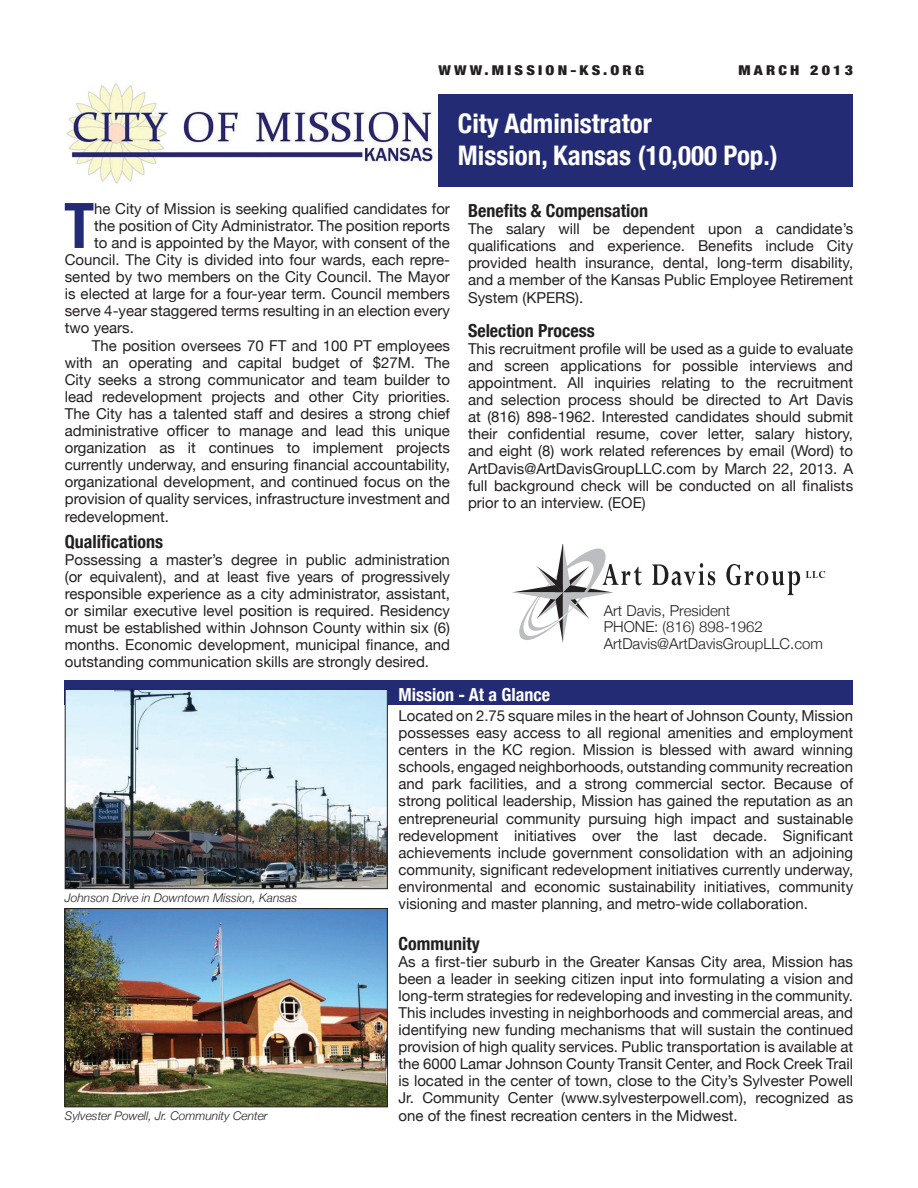
<style>
.page{position:relative;width:918px;height:1188px;background:#fff}
.page>*{position:absolute;margin:0;border:0;box-sizing:border-box;transform-origin:0 0}
.t1{font:700 condensed 62.85px "Helvetica Neue";color:#222b74}
.t2{font:700 condensed 27px/32.4px "Helvetica Neue";color:#fff}
.t3{font:700 condensed 18px "Helvetica Neue";color:#231f20}
.t4{font:700 condensed 18px "Helvetica Neue";color:#fff}
.t5{font:15px/17.1px "Helvetica Neue";color:#231f20;text-align:justify}
.t6{font:300 15px/16.5px "Helvetica Neue";color:#231f20}
.t7{font:900 condensed 13.5px "Helvetica Neue";letter-spacing:.2em;color:#231f20;scale:1.19 1}
.t8{font:italic 300 12px "Helvetica Neue";color:#231f20}
</style>
<div class="page">
<div style="left:65px;top:680px;width:788px;height:25px;background:#222b74"></div>
<div style="left:438px;top:94px;width:415px;height:93px;background:#222b74"></div>
<img style="left:66px;top:82px;width:369px;height:102px">
<svg style="left:806px;top:571px;width:19px;height:7px"></svg>
<svg style="left:512px;top:545px;width:130px;height:98px"></svg>
<svg style="left:652px;top:563px;width:63px;height:22px"></svg>
<svg style="left:726px;top:564px;width:74px;height:31px"></svg>
<img style="left:66px;top:910px;width:320px;height:195px">
<div style="left:64px;top:908px;width:324px;height:199px;border:1px solid #231f20"></div>
<img style="left:67px;top:691px;width:319px;height:196px">
<div style="left:65px;top:689px;width:323px;height:200px;border:1px solid #231f20"></div>
<p class="t7" style="left:438px;top:62px;width:174px">WWW.MISSION-KS.ORG</p>
<p class="t7" style="left:739px;top:62px;width:98px">M ARCH 2013</p>
<h2 class="t2" style="left:458px;top:107px;width:321px">City Administrator<br>Mission, Kansas (10,000 Pop.)</h2>
<h1 class="t1" style="left:64px;top:188px;width:32px">T</h1>
<p class="t5" style="left:94px;top:200px;width:357px">he City of Mission is seeking qualified candidates for</p>
<p class="t5" style="left:94px;top:217px;width:357px">the position of City Administrator. The position reports</p>
<p class="t5" style="left:94px;top:234px;width:357px">to and is appointed by the Mayor, with consent of the</p>
<p class="t5" style="left:65px;top:251px;width:387px">Council. The City is divided into four wards, each repre-</p>
<p class="t5" style="left:65px;top:268px;width:387px">sented by two members on the City Council. The Mayor</p>
<p class="t5" style="left:65px;top:285px;width:387px">is elected at large for a four-year term. Council members</p>
<p class="t5" style="left:65px;top:302px;width:387px">serve 4-year staggered terms resulting in an election every</p>
<p class="t5" style="left:65px;top:319px;width:71px">two years.</p>
<p class="t5" style="left:92px;top:336px;width:360px">The position oversees 70 FT and 100 PT employees</p>
<p class="t5" style="left:65px;top:354px;width:387px">with an operating and capital budget of $27M. The</p>
<p class="t5" style="left:65px;top:371px;width:387px">City seeks a strong communicator and team builder to</p>
<p class="t5" style="left:65px;top:388px;width:387px">lead redevelopment projects and other City priorities.</p>
<p class="t5" style="left:65px;top:405px;width:387px">The City has a talented staff and desires a strong chief</p>
<p class="t5" style="left:65px;top:422px;width:387px">administrative officer to manage and lead this unique</p>
<p class="t5" style="left:65px;top:439px;width:387px">organization as it continues to implement projects</p>
<p class="t5" style="left:65px;top:456px;width:387px">currently underway, and ensuring financial accountability,</p>
<p class="t5" style="left:65px;top:473px;width:387px">organizational development, and continued focus on the</p>
<p class="t5" style="left:65px;top:490px;width:387px">provision of quality services, infrastructure investment and</p>
<p class="t5" style="left:65px;top:507px;width:106px">redevelopment.</p>
<p class="t3" style="left:65px;top:530px;width:100px">Qualifications</p>
<p class="t5" style="left:65px;top:551px;width:387px">Possessing a master’s degree in public administration (or equivalent), and at least five years of progressively responsible experience as a city administrator, assistant, or similar executive level position is required. Residency must be established within Johnson County within six (6) months. Economic development, municipal finance, and outstanding communication skills are strongly desired.</p>
<p class="t3" style="left:468px;top:200px;width:182px">Benefits &amp; Compensation</p>
<p class="t5" style="left:468px;top:220px;width:387px">The salary will be dependent upon a candidate’s qualifications and experience. Benefits include City provided health insurance, dental, long-term disability, and a member of the Kansas Public Employee Retirement System (KPERS).</p>
<p class="t3" style="left:468px;top:319px;width:128px">Selection Process</p>
<p class="t5" style="left:468px;top:340px;width:387px">This recruitment profile will be used as a guide to evaluate and screen applications for possible interviews and appointment. All inquiries relating to the recruitment and selection process should be directed to Art Davis at (816) 898-1962. Interested candidates should submit their confidential resume, cover letter, salary history, and eight (8) work related references by email (Word) to ArtDavis@ArtDavisGroupLLC.com by March 22, 2013. A full background check will be conducted on all finalists prior to an interview. (EOE)</p>
<p class="t6" style="left:604px;top:602px;width:221px">Art Davis, President<br>PHONE: (816) 898-1962<br>ArtDavis@ArtDavisGroupLLC.com</p>
<p class="t8" style="left:65px;top:890px;width:234px">Johnson Drive in Downtown Mission, Kansas</p>
<p class="t8" style="left:65px;top:1109px;width:204px">Sylvester Powell, Jr. Community Center</p>
<p class="t4" style="left:399px;top:684px;width:153px">Mission - At a Glance</p>
<p class="t5" style="left:399px;top:707px;width:456px">Located on 2.75 square miles in the heart of Johnson County, Mission possesses easy access to all regional amenities and employment centers in the KC region. Mission is blessed with award winning schools, engaged neighborhoods, outstanding community recreation and park facilities, and a strong commercial sector. Because of strong political leadership, Mission has gained the reputation as an entrepreneurial community pursuing high impact and sustainable redevelopment initiatives over the last decade. Significant achievements include government consolidation with an adjoining community, significant redevelopment initiatives currently underway, environmental and economic sustainability initiatives, community visioning and master planning, and metro-wide collaboration.</p>
<p class="t3" style="left:399px;top:932px;width:83px">Community</p>
<p class="t5" style="left:399px;top:953px;width:456px">As a first-tier suburb in the Greater Kansas City area, Mission has been a leader in seeking citizen input into formulating a vision and long-term strategies for redeveloping and investing in the community.<br>This includes investing in neighborhoods and commercial areas, and identifying new funding mechanisms that will sustain the continued provision of high quality services. Public transportation is available at the 6000 Lamar Johnson County Transit Center, and Rock Creek Trail is located in the center of town, close to the City’s Sylvester Powell Jr. Community Center (www.sylvesterpowell.com), recognized as one of the finest recreation centers in the Midwest.</p>
</div>
